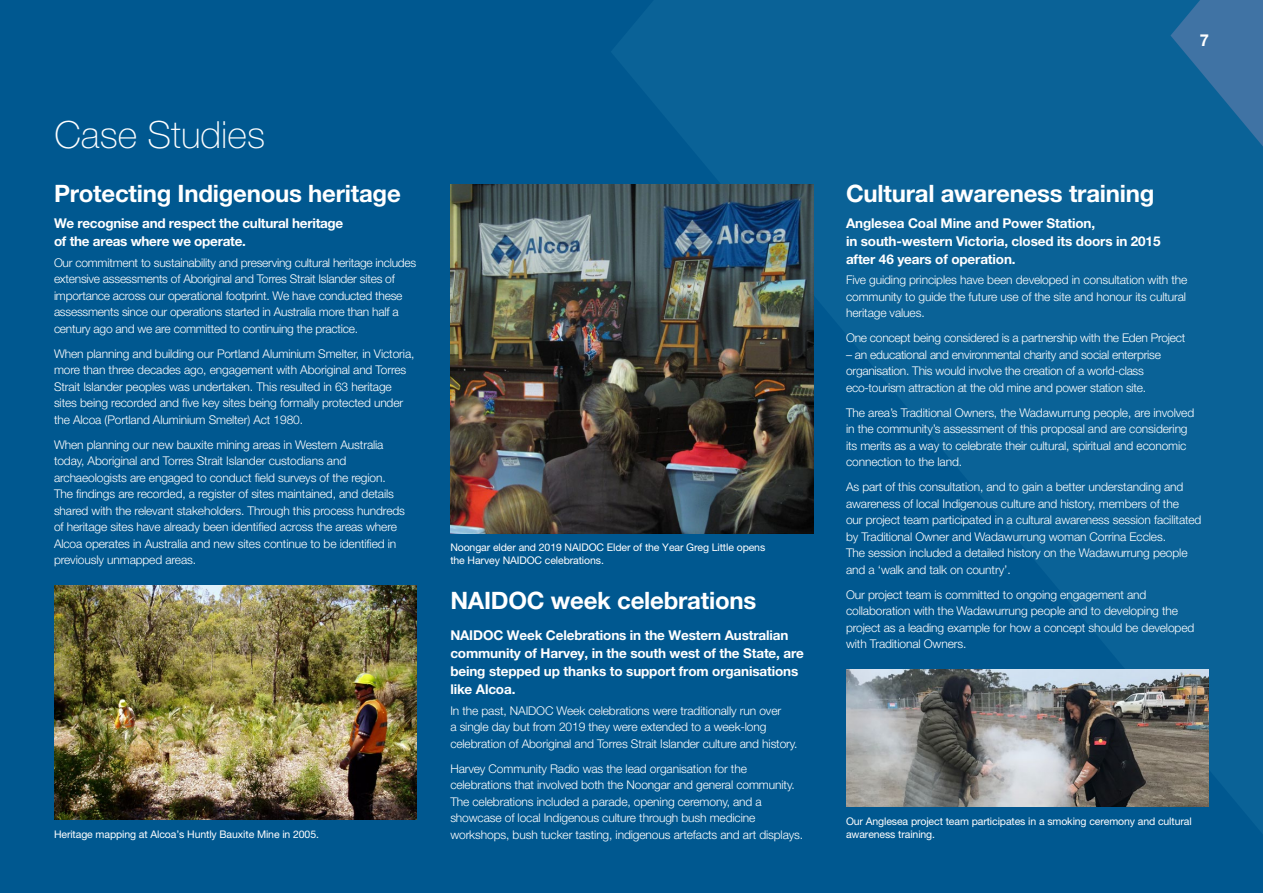
<style>
.page{position:relative;width:1263px;height:893px;background:#005890}
.page>*{position:absolute;margin:0;border:0;box-sizing:border-box;transform-origin:0 0}
.t1{font:100 37.5px "Helvetica Neue LT Pro";color:#fff}
.t2{font:700 24px "Helvetica Neue LT Pro";letter-spacing:-.01em;color:#fff}
.t3{font:700 16.5px "Helvetica Neue LT Pro";color:#fff}
.t4{font:700 13.5px/18px "Helvetica Neue LT Pro";letter-spacing:-.01em;color:#fff}
.t5{font:300 12px/16.5px "Helvetica Neue LT Pro";letter-spacing:-.01em;color:#fff}
.t6{font:10.5px/12.8px "Helvetica Neue LT Pro";letter-spacing:-.01em;color:#fff}
</style>
<div class="page">
<svg style="left:1170px;top:0;width:93px;height:147px"></svg>
<img style="left:54px;top:585px;width:362px;height:235px">
<img style="left:846px;top:670px;width:362px;height:137px">
<img style="left:450px;top:185px;width:363px;height:348px">
<h1 class="t1" style="left:55px;top:114px;width:212px">Case Studies</h1>
<h2 class="t2" style="left:54px;top:178px;width:348px">Protecting Indigenous heritage</h2>
<p class="t4" style="left:54px;top:214px;width:291px">We recognise and respect the cultural heritage of the areas where we operate.</p>
<p class="t5" style="left:54px;top:254px;width:364px">Our commitment to sustainability and preserving cultural heritage includes extensive assessments of Aboriginal and Torres Strait Islander sites of importance across our operational footprint. We have conducted these assessments since our operations started in Australia more than half a century ago and we are committed to continuing the practice.</p>
<p class="t5" style="left:54px;top:345px;width:362px">When planning and building our Portland Aluminium Smelter, in Victoria, more than three decades ago, engagement with Aboriginal and Torres Strait Islander peoples was undertaken. This resulted in 63 heritage sites being recorded and five key sites being formally protected under the Alcoa (Portland Aluminium Smelter) Act 1980.</p>
<p class="t5" style="left:54px;top:436px;width:352px">When planning our new bauxite mining areas in Western Australia today, Aboriginal and Torres Strait Islander custodians and archaeologists are engaged to conduct field surveys of the region.<br>The findings are recorded, a register of sites maintained, and details shared with the relevant stakeholders. Through this process hundreds of heritage sites have already been identified across the areas where Alcoa operates in Australia and new sites continue to be identified in previously unmapped areas.</p>
<p class="t6" style="left:54px;top:827px;width:266px">Heritage mapping at Alcoa’s Huntly Bauxite Mine in 2005.</p>
<p class="t6" style="left:450px;top:541px;width:316px">Noongar elder and 2019 NAIDOC Elder of the Year Greg Little opens the Harvey NAIDOC celebrations.</p>
<h2 class="t2" style="left:450px;top:586px;width:307px">NAIDOC week celebrations</h2>
<p class="t4" style="left:450px;top:626px;width:355px">NAIDOC Week Celebrations in the Western Australian community of Harvey, in the south west of the State, are being stepped up thanks to support from organisations like Alcoa.</p>
<p class="t5" style="left:450px;top:702px;width:349px">In the past, NAIDOC Week celebrations were traditionally run over<br>a single day but from 2019 they were extended to a week-long celebration of Aboriginal and Torres Strait Islander culture and history.</p>
<p class="t5" style="left:450px;top:760px;width:354px">Harvey Community Radio was the lead organisation for the celebrations that involved both the Noongar and general community.<br>The celebrations included a parade, opening ceremony, and a showcase of local Indigenous culture through bush medicine workshops, bush tucker tasting, indigenous artefacts and art displays.</p>
<h3 class="t3" style="left:1200px;top:30px;width:11px">7</h3>
<h2 class="t2" style="left:846px;top:178px;width:310px">Cultural awareness training</h2>
<p class="t4" style="left:846px;top:214px;width:316px">Anglesea Coal Mine and Power Station,<br>in south-western Victoria, closed its doors in 2015 after 46 years of operation.</p>
<p class="t5" style="left:846px;top:272px;width:343px;text-align:justify">Five guiding principles have been developed in consultation with the community to guide the future use of the site and honour its cultural heritage values.</p>
<p class="t5" style="left:846px;top:330px;width:341px">One concept being considered is a partnership with the Eden Project</p>
<p class="t5" style="left:846px;top:346px;width:316px">– an educational and environmental charity and social enterprise organisation. This would involve the creation of a world-class eco-tourism attraction at the old mine and power station site.</p>
<p class="t5" style="left:846px;top:404px;width:350px">The area’s Traditional Owners, the Wadawurrung people, are involved in the community’s assessment of this proposal and are considering its merits as a way to celebrate their cultural, spiritual and economic connection to the land.</p>
<p class="t5" style="left:846px;top:479px;width:357px">As part of this consultation, and to gain a better understanding and awareness of local Indigenous culture and history, members of the<br>our project team participated in a cultural awareness session facilitated by Traditional Owner and Wadawurrung woman Corrina Eccles.<br>The session included a detailed history on the Wadawurrung people and a ‘walk and talk on country’.</p>
<p class="t5" style="left:846px;top:586px;width:350px">Our project team is committed to ongoing engagement and collaboration with the Wadawurrung people and to developing the project as a leading example for how a concept should be developed with Traditional Owners.</p>
<p class="t6" style="left:846px;top:815px;width:347px">Our Anglesea project team participates in a smoking ceremony and cultural awareness training.</p>
</div>
